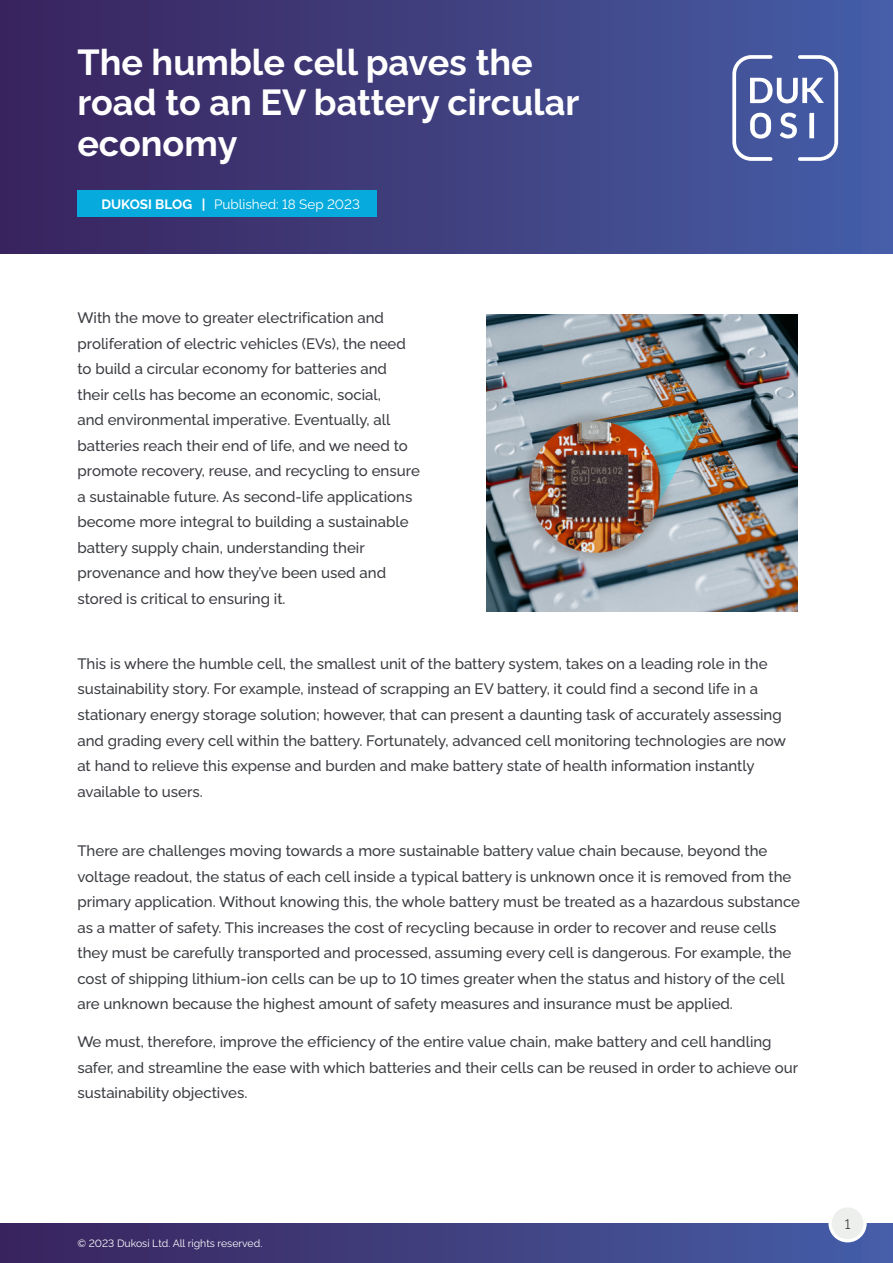
<style>
.page{position:relative;width:893px;height:1263px;background:#fff}
.page>*{position:absolute;margin:0;border:0;box-sizing:border-box;transform-origin:0 0}
.t1{font:700 36px/40.3px "Raleway";color:#fff}
.t2{font:15px/25.5px "Raleway v 4020 Medium";color:#3b3d42}
.t3{font:13.5px "Raleway v 4020 Regular";color:#fff}
.t4{font:13.5px "Raleway v 4020 Bold";color:#fff}
.t5{font:13.5px "Raleway v 4020 Regular";color:#3b3d42}
.t6{font:10.5px "Raleway v 4020 Regular";color:#fff}
</style>
<div class="page">
<div style="left:0;top:0;width:893px;height:253px;background:linear-gradient(to right,#39245c,#465ea6)"></div>
<div style="left:0;top:1223px;width:893px;height:40px;background:linear-gradient(to right,#39225b,#475fa7)"></div>
<div style="left:830px;top:1206px;width:35px;height:35px;background:#edefed;border-radius:50%"></div>
<div style="left:828px;top:1204px;width:39px;height:38px;border:3px solid #fff;border-radius:50%"></div>
<svg style="left:732px;top:55px;width:106px;height:106px"></svg>
<div style="left:77px;top:191px;width:300px;height:26px;background:#06aadc"></div>
<img style="left:486px;top:315px;width:311px;height:297px">
<p class="t1" style="left:77px;top:39px;width:503px">The humble cell paves the road to an EV battery circular economy</p>
<p class="t4" style="left:101px;top:193px;width:106px">DUKOSI BLOG |</p>
<p class="t3" style="left:214px;top:193px;width:147px">Published: 18 Sep 2023</p>
<p class="t2" style="left:77px;top:304px;width:344px">With the move to greater electrification and proliferation of electric vehicles (EVs), the need to build a circular economy for batteries and their cells has become an economic, social,<br>and environmental imperative. Eventually, all batteries reach their end of life, and we need to promote recovery, reuse, and recycling to ensure a sustainable future. As second-life applications become more integral to building a sustainable battery supply chain, understanding their provenance and how they’ve been used and stored is critical to ensuring it.</p>
<p class="t2" style="left:77px;top:649px;width:710px">This is where the humble cell, the smallest unit of the battery system, takes on a leading role in the sustainability story. For example, instead of scrapping an EV battery, it could find a second life in a stationary energy storage solution; however, that can present a daunting task of accurately assessing and grading every cell within the battery. Fortunately, advanced cell monitoring technologies are now at hand to relieve this expense and burden and make battery state of health information instantly available to users.</p>
<p class="t2" style="left:77px;top:836px;width:724px">There are challenges moving towards a more sustainable battery value chain because, beyond the voltage readout, the status of each cell inside a typical battery is unknown once it is removed from the primary application. Without knowing this, the whole battery must be treated as a hazardous substance as a matter of safety. This increases the cost of recycling because in order to recover and reuse cells they must be carefully transported and processed, assuming every cell is dangerous. For example, the cost of shipping lithium-ion cells can be up to 10 times greater when the status and history of the cell are unknown because the highest amount of safety measures and insurance must be applied.</p>
<p class="t2" style="left:77px;top:1028px;width:722px">We must, therefore, improve the efficiency of the entire value chain, make battery and cell handling safer, and streamline the ease with which batteries and their cells can be reused in order to achieve our sustainability objectives.</p>
<p class="t6" style="left:77px;top:1234px;width:186px">© 2023 Dukosi Ltd. All rights reserved.</p>
<p class="t5" style="left:845px;top:1214px;width:7px">1</p>
</div>
